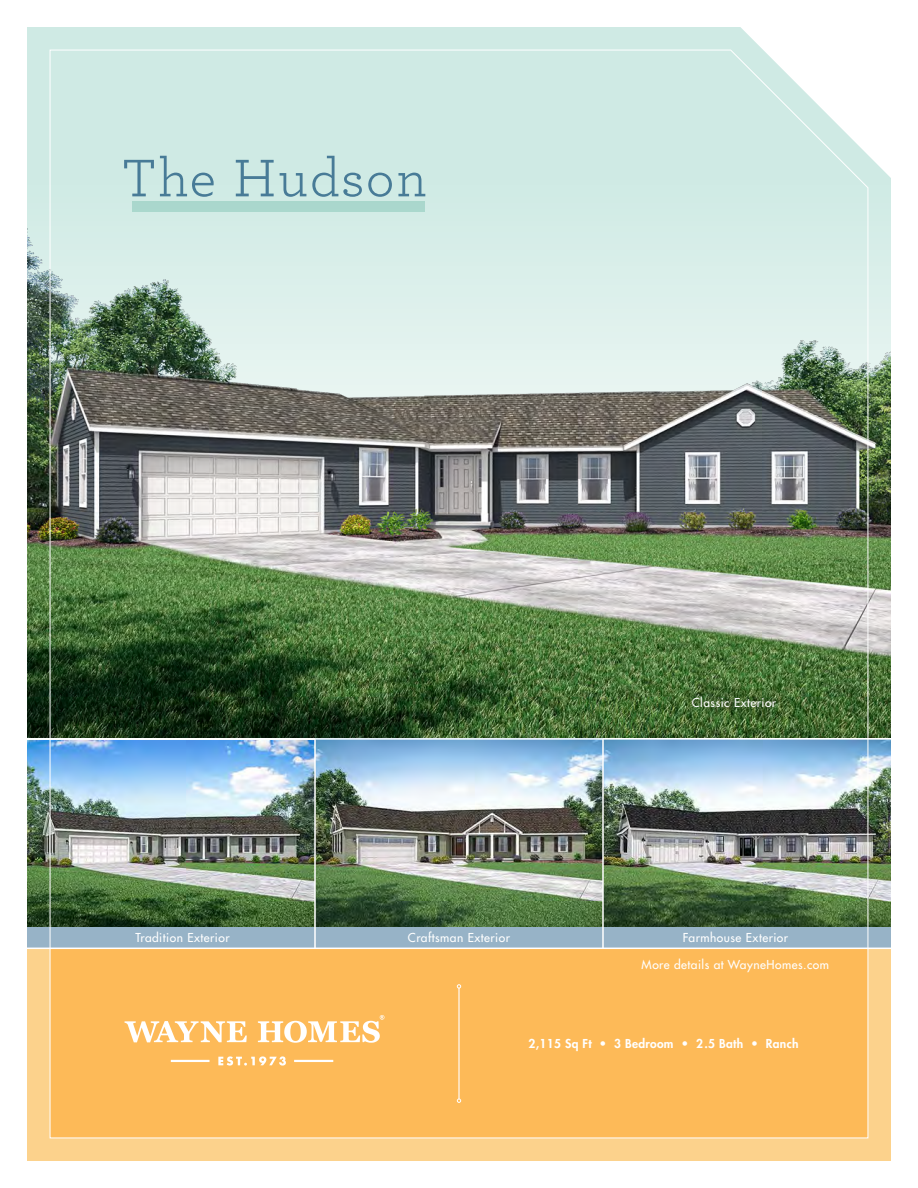
<style>
.page{position:relative;width:918px;height:1188px;background:#fff}
.page>*{position:absolute;margin:0;border:0;box-sizing:border-box;transform-origin:0 0}
.t1{font:55.5px "Archer";letter-spacing:.025em;color:#487b97}
.t2{font:500 12px "Futura LT Pro";letter-spacing:.04em;color:#fff}
.t3{font:800 12px "Futura LT Pro";letter-spacing:.025em;color:#fff}
</style>
<div class="page">
<div style="left:27px;top:27px;width:735px;height:117px;background:#cfeae4"></div>
<img style="left:27px;top:144px;width:864px;height:594px">
<img style="left:27px;top:740px;width:22px;height:187px">
<div style="left:27px;top:927px;width:288px;height:21px;background:#97b3c7"></div>
<img style="left:869px;top:740px;width:22px;height:187px">
<div style="left:603px;top:927px;width:288px;height:21px;background:#97b3c7"></div>
<div style="left:27px;top:948px;width:864px;height:213px;background:#fcd28c"></div>
<hr style="left:0;top:948px;width:918px;height:1px;background:#fff">
<img style="left:49px;top:49px;width:820px;height:1090px">
<h1 class="t1" style="left:121px;top:140px;width:307px">The Hudson</h1>
<p class="t2" style="left:692px;top:694px;width:86px">Classic Exterior</p>
<p class="t2" style="left:135px;top:928px;width:96px">Tradition Exterior</p>
<p class="t2" style="left:408px;top:928px;width:104px">Craftsman Exterior</p>
<p class="t2" style="left:683px;top:928px;width:107px">Farmhouse Exterior</p>
<p class="t2" style="left:642px;top:956px;width:189px">More details at WayneHomes.com</p>
<p class="t3" style="left:529px;top:1034px;width:271px">2,115 Sq Ft • 3 Bedroom • 2.5 Bath • Ranch</p>
</div>
